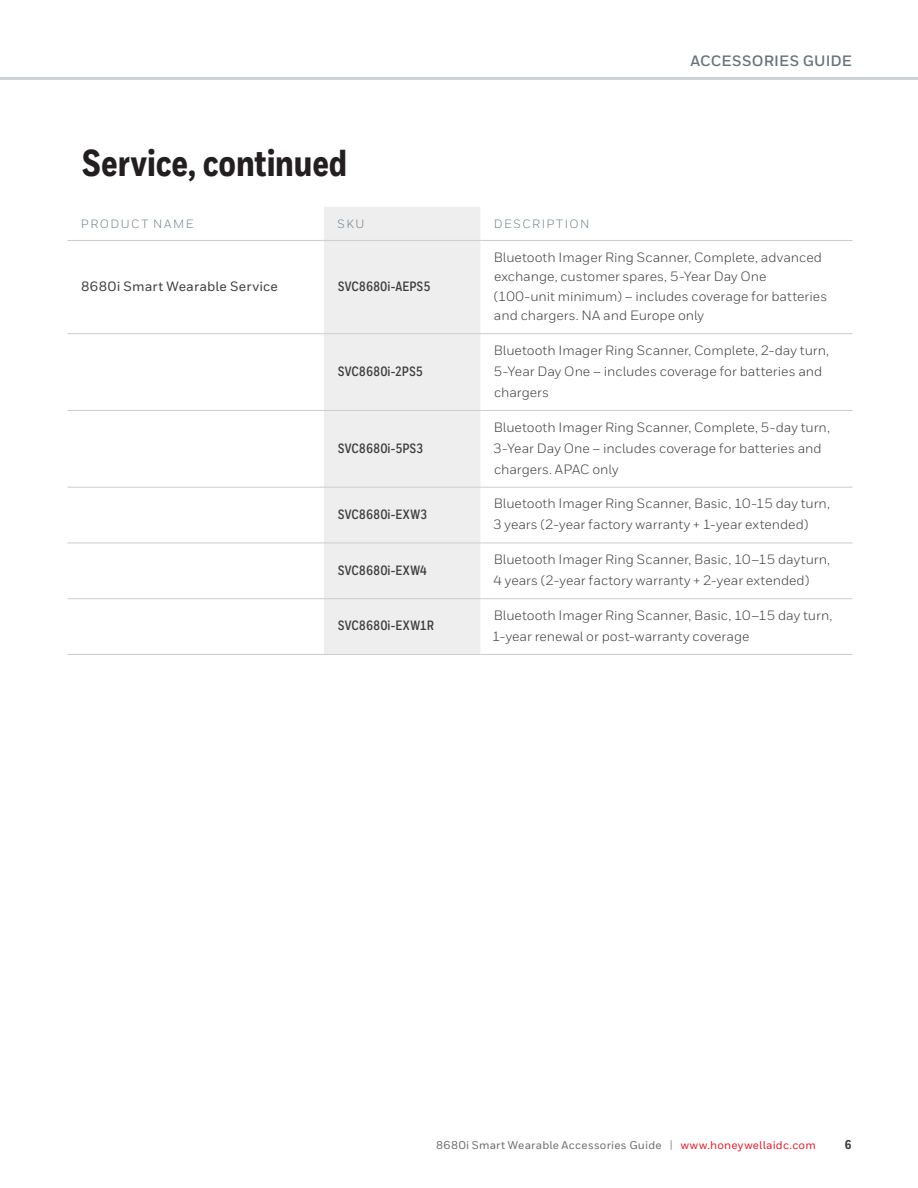
<style>
.page{position:relative;width:918px;height:1188px;background:#fff}
.page>*{position:absolute;margin:0;border:0;box-sizing:border-box;transform-origin:0 0}
.Heading_1{font:800 37.5px "Honeywell Cond";letter-spacing:-.005em;color:#231f20}
.t1{font:700 15px "Honeywell Sans";letter-spacing:.01em;color:#687379}
.Body__9_14_pt{font:13.5px/21px "Honeywell Sans";color:#3e3e3f}
.Body__9_14_pt-2{font:700 13.5px "Honeywell Cond";letter-spacing:.005em;color:#3e3e3f}
.Body__9_14_pt-3{font:500 13.5px "Honeywell Sans";letter-spacing:.015em;color:#3e3e3f}
.t2{font:800 12.75px "Honeywell Cond";color:#3e3e3f}
.Table__Header{font:12px "Honeywell Sans";letter-spacing:.125em;color:#748086}
.t3{font:500 11.25px "Honeywell Sans";letter-spacing:.02em;color:#6c6d70}
.s1{font-size:11.4px;color:#939598}
.s2{color:#dc1f2e}
</style>
<div class="page">
<hr style="left:0;top:77px;width:918px;height:3px;background:#cbd1d5">
<div style="left:324px;top:207px;width:156px;height:447px;background:#eeeeef"></div>
<hr style="left:324px;top:333px;width:156px;height:1px;background:#cbccce">
<hr style="left:480px;top:333px;width:373px;height:1px;background:#cbccce">
<hr style="left:324px;top:410px;width:156px;height:1px;background:#cbccce">
<hr style="left:480px;top:410px;width:373px;height:1px;background:#cbccce">
<hr style="left:324px;top:487px;width:156px;height:1px;background:#cbccce">
<hr style="left:480px;top:487px;width:373px;height:1px;background:#cbccce">
<hr style="left:324px;top:543px;width:156px;height:1px;background:#cbccce">
<hr style="left:480px;top:543px;width:373px;height:1px;background:#cbccce">
<hr style="left:324px;top:598px;width:156px;height:1px;background:#cbccce">
<hr style="left:480px;top:598px;width:373px;height:1px;background:#cbccce">
<hr style="left:324px;top:654px;width:156px;height:1px;background:#cbccce">
<hr style="left:480px;top:654px;width:373px;height:1px;background:#cbccce">
<hr style="left:480px;top:240px;width:373px;height:1px;background:#cbccce">
<hr style="left:68px;top:240px;width:256px;height:1px;background:#cbccce">
<hr style="left:68px;top:333px;width:256px;height:1px;background:#cbccce">
<hr style="left:68px;top:410px;width:256px;height:1px;background:#cbccce">
<hr style="left:68px;top:487px;width:256px;height:1px;background:#cbccce">
<hr style="left:68px;top:543px;width:256px;height:1px;background:#cbccce">
<hr style="left:68px;top:598px;width:256px;height:1px;background:#cbccce">
<hr style="left:68px;top:654px;width:256px;height:1px;background:#cbccce">
<hr style="left:324px;top:240px;width:156px;height:1px;background:#cbccce">
<p class="Heading_1" style="left:83px;top:140px;width:266px">Service, continued</p>
<p class="Table__Header" style="left:81px;top:216px;width:114px">PRODUCT NAME</p>
<p class="Table__Header" style="left:338px;top:217px;width:28px">SKU</p>
<p class="Table__Header" style="left:494px;top:216px;width:97px">DESCRIPTION</p>
<p class="t1" style="left:690px;top:52px;width:163px">ACCESSORIES GUIDE</p>
<p class="Body__9_14_pt-3" style="left:81px;top:278px;width:198px">8680i Smart Wearable Service</p>
<p class="Body__9_14_pt-2" style="left:338px;top:278px;width:94px">SVC8680i-AEPS5</p>
<p class="Body__9_14_pt-2" style="left:338px;top:363px;width:86px">SVC8680i-2PS5</p>
<p class="Body__9_14_pt-2" style="left:338px;top:440px;width:87px">SVC8680i-5PS3</p>
<p class="Body__9_14_pt" style="left:494px;top:247px;width:335px;line-height:19.5px">Bluetooth Imager Ring Scanner, Complete, advanced exchange, customer spares, 5-Year Day One (100-unit minimum) – includes coverage for batteries and chargers. NA and Europe only</p>
<p class="Body__9_14_pt" style="left:494px;top:340px;width:337px">Bluetooth Imager Ring Scanner, Complete, 2-day turn,<br>5-Year Day One – includes coverage for batteries and chargers</p>
<p class="Body__9_14_pt" style="left:493px;top:417px;width:338px">Bluetooth Imager Ring Scanner, Complete, 5-day turn,<br>3-Year Day One – includes coverage for batteries and chargers. APAC only</p>
<p class="Body__9_14_pt-2" style="left:338px;top:506px;width:91px">SVC8680i-EXW3</p>
<p class="Body__9_14_pt" style="left:493px;top:493px;width:338px">Bluetooth Imager Ring Scanner, Basic, 10-15 day turn,<br>3 years (2-year factory warranty + 1-year extended)</p>
<p class="Body__9_14_pt-2" style="left:338px;top:562px;width:91px">SVC8680i-EXW4</p>
<p class="Body__9_14_pt" style="left:494px;top:549px;width:338px">Bluetooth Imager Ring Scanner, Basic, 10–15 dayturn,<br>4 years (2-year factory warranty + 2-year extended)</p>
<p class="Body__9_14_pt-2" style="left:338px;top:618px;width:97px">SVC8680i-EXW1R</p>
<p class="Body__9_14_pt" style="left:492px;top:605px;width:342px">Bluetooth Imager Ring Scanner, Basic, 10–15 day turn,<br>1-year renewal or post-warranty coverage</p>
<p class="t3" style="left:436px;top:1138px;width:381px">8680i Smart Wearable Accessories Guide <span class="s1">|</span> <span class="s2">www.honeywellaidc.com</span></p>
<p class="t2" style="left:845px;top:1137px;width:8px">6</p>
</div>
